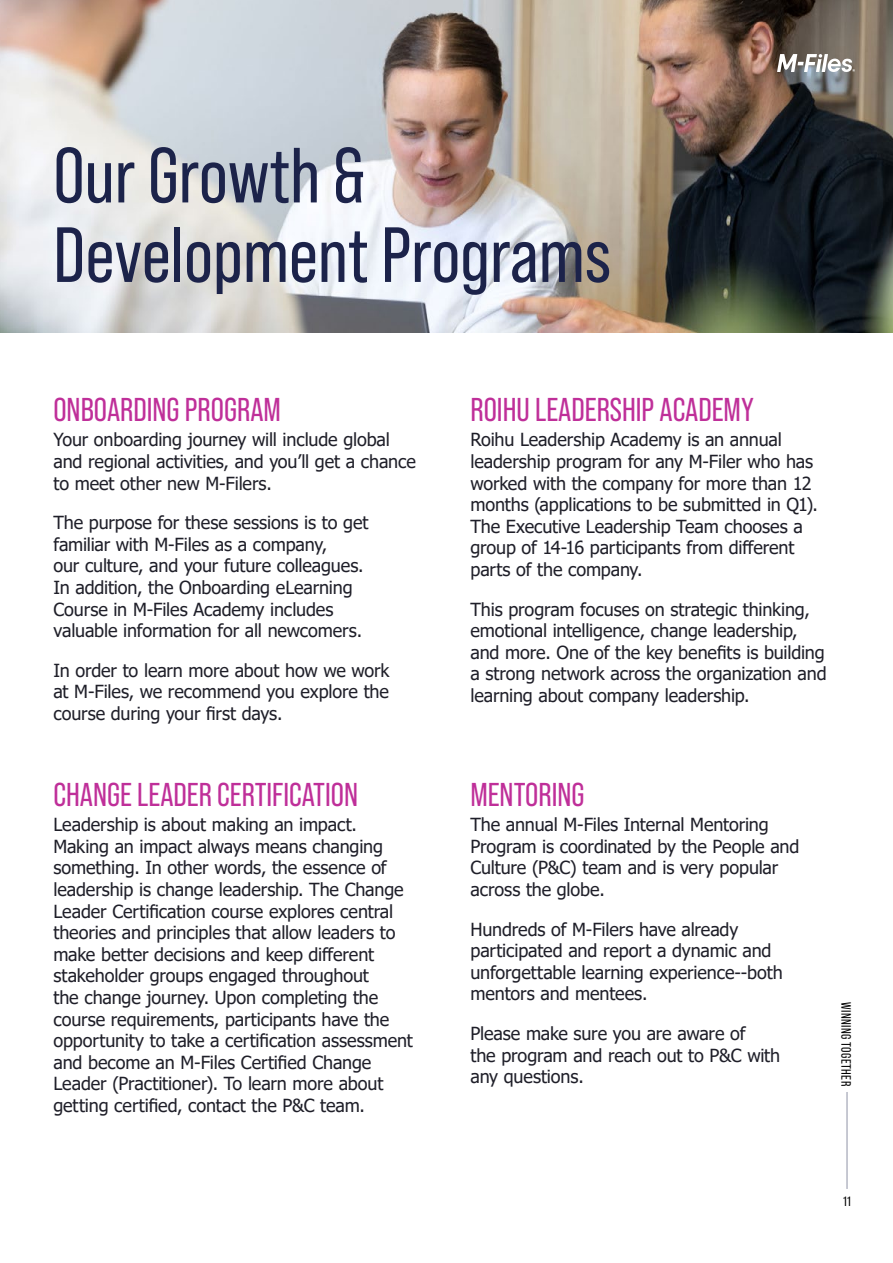
<style>
.page{position:relative;width:893px;height:1263px;background:#fff}
.page>*{position:absolute;margin:0;border:0;box-sizing:border-box;transform-origin:0 0}
.t1{font:78px/79.5px "Bebas Neue Pro";color:#1c234a}
.t2{font:33px "Bebas Neue Pro";color:#bf2f99}
.t3{font:18px/21.6px "Tahoma";letter-spacing:-.005em;color:#1f1f29}
.t4{font:13.5px "Bebas Neue Pro";letter-spacing:.03em;color:#000}
</style>
<div class="page">
<img style="left:0;top:0;width:893px;height:333px">
<hr style="left:847px;top:1092px;width:1px;height:97px;background:#1c234a">
<svg style="left:777px;top:54px;width:78px;height:18px"></svg>
<h1 class="t1" style="left:53px;top:135px;width:559px">Our Growth &amp;<br>Development Programs</h1>
<h2 class="t2" style="left:53px;top:391px;width:229px">ONBOARDING PROGRAM</h2>
<p class="t3" style="left:53px;top:430px;width:364px">Your onboarding journey will include global and regional activities, and you’ll get a chance to meet other new M-Filers.</p>
<p class="t3" style="left:53px;top:513px;width:316px">The purpose for these sessions is to get familiar with M-Files as a company,<br>our culture, and your future colleagues.<br>In addition, the Onboarding eLearning Course in M-Files Academy includes valuable information for all newcomers.</p>
<p class="t3" style="left:53px;top:660px;width:338px;text-align:justify">In order to learn more about how we work at M-Files, we recommend you explore the course during your first days.</p>
<h2 class="t2" style="left:53px;top:775px;width:306px">CHANGE LEADER CERTIFICATION</h2>
<p class="t3" style="left:53px;top:815px;width:361px">Leadership is about making an impact.<br>Making an impact always means changing something. In other words, the essence of leadership is change leadership. The Change Leader Certification course explores central theories and principles that allow leaders to make better decisions and keep different stakeholder groups engaged throughout<br>the change journey. Upon completing the course requirements, participants have the opportunity to take a certification assessment and become an M-Files Certified Change Leader (Practitioner). To learn more about getting certified, contact the P&amp;C team.</p>
<h2 class="t2" style="left:470px;top:391px;width:285px">ROIHU LEADERSHIP ACADEMY</h2>
<p class="t3" style="left:470px;top:430px;width:349px">Roihu Leadership Academy is an annual leadership program for any M-Filer who has worked with the company for more than 12 months (applications to be submitted in Q1).<br>The Executive Leadership Team chooses a group of 14-16 participants from different parts of the company.</p>
<p class="t3" style="left:470px;top:599px;width:358px">This program focuses on strategic thinking, emotional intelligence, change leadership, and more. One of the key benefits is building a strong network across the organization and learning about company leadership.</p>
<h2 class="t2" style="left:470px;top:775px;width:115px">MENTORING</h2>
<p class="t3" style="left:470px;top:815px;width:330px">The annual M-Files Internal Mentoring Program is coordinated by the People and Culture (P&amp;C) team and is very popular across the globe.</p>
<p class="t3" style="left:470px;top:919px;width:314px">Hundreds of M-Filers have already participated and report a dynamic and unforgettable learning experience--both mentors and mentees.</p>
<p class="t3" style="left:470px;top:1024px;width:311px">Please make sure you are aware of<br>the program and reach out to P&amp;C with any questions.</p>
<p class="t4" style="left:854px;top:1002px;width:85px;rotate:90deg">WINNING TOGETHER</p>
<p class="t4" style="left:843px;top:1194px;width:9px">11</p>
</div>
